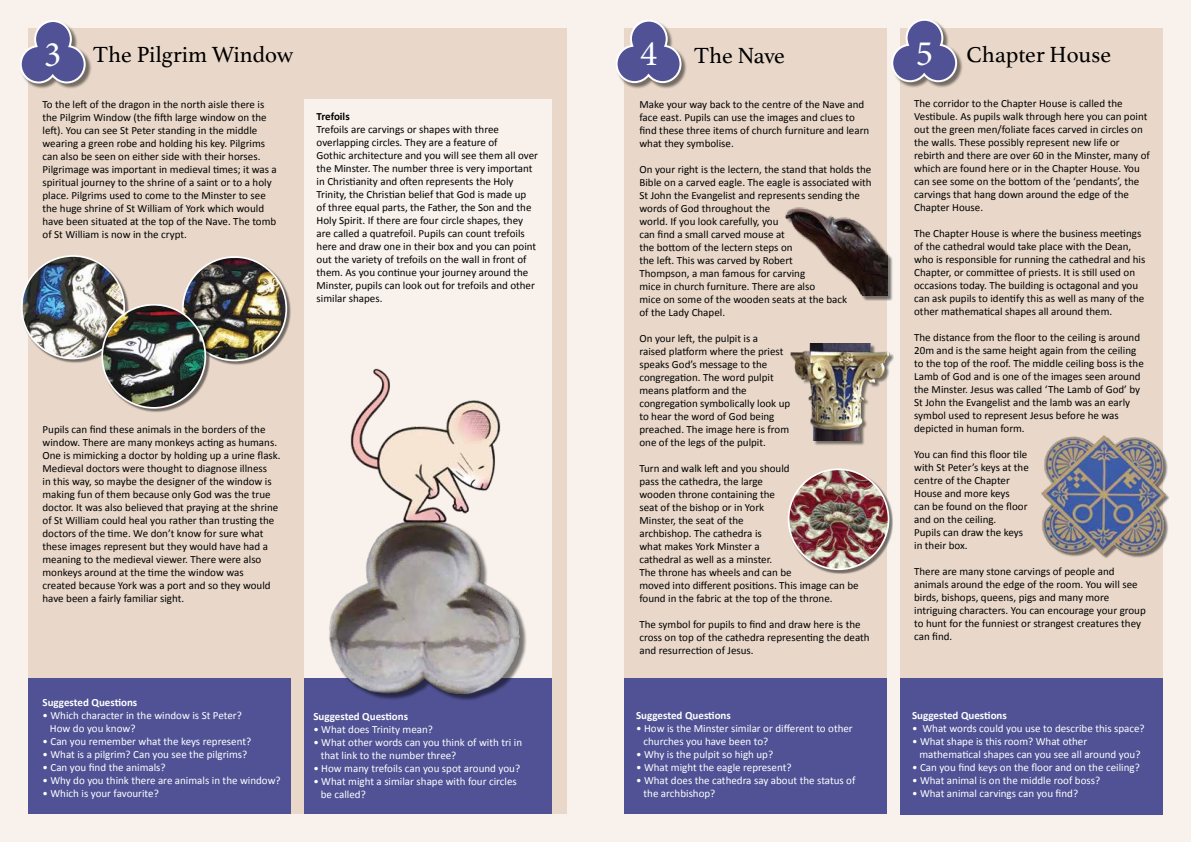
<style>
.page{position:relative;width:1191px;height:842px;background:#f8f1ec}
.page>*{position:absolute;margin:0;border:0;box-sizing:border-box;transform-origin:0 0}
.t1{font:23px "Athelas";color:#000}
.t2{font:11px/13px "Calibri";color:#000}
.t3{font:11px/13px "Calibri";color:#fff}
.t4{font:700 11px "Calibri";color:#fff}
.t5{font:700 11px "Calibri";letter-spacing:-.005em;color:#000}
.s1{font-family:"Minion Pro";font-size:36px;color:#fff}
</style>
<div class="page">
<div style="left:28px;top:28px;width:539px;height:786px;background:#e9d8c9"></div>
<div style="left:21px;top:21px;width:71px;height:69px;background:#000;opacity:.5"></div>
<svg style="left:20px;top:20px;width:67px;height:64px"></svg>
<div style="left:624px;top:28px;width:262px;height:786px;background:#e9d8c9"></div>
<div style="left:616px;top:20px;width:71px;height:69px;background:#000;opacity:.5"></div>
<svg style="left:616px;top:20px;width:66px;height:64px"></svg>
<div style="left:624px;top:678px;width:262px;height:136px;background:#505295"></div>
<div style="left:28px;top:678px;width:263px;height:136px;background:#505295"></div>
<div style="left:304px;top:678px;width:247px;height:136px;background:#505295"></div>
<div style="left:304px;top:100px;width:247px;height:578px;background:#f8f1ec"></div>
<img style="left:329px;top:524px;width:198px;height:175px">
<img style="left:350px;top:368px;width:151px;height:156px">
<div style="left:183px;top:257px;width:108px;height:108px;background:#000;opacity:.5"></div>
<img style="left:183px;top:258px;width:103px;height:101px">
<div style="left:182px;top:256px;width:105px;height:105px;border:2px solid #fff;border-radius:50%"></div>
<div style="left:21px;top:256px;width:108px;height:107px;background:#000;opacity:.5"></div>
<img style="left:23px;top:256px;width:101px;height:102px">
<div style="left:21px;top:255px;width:104px;height:104px;border:2px solid #fff;border-radius:50%"></div>
<div style="left:102px;top:305px;width:108px;height:108px;background:#000;opacity:.5"></div>
<img style="left:102px;top:305px;width:103px;height:103px;border-radius:52px">
<div style="left:101px;top:304px;width:105px;height:105px;border:2px solid #fff;border-radius:50%"></div>
<div style="left:899px;top:29px;width:263px;height:785px;background:#e9d8c9"></div>
<div style="left:892px;top:20px;width:71px;height:68px;background:#000;opacity:.5"></div>
<svg style="left:891px;top:19px;width:67px;height:64px"></svg>
<div style="left:899px;top:678px;width:263px;height:136px;background:#505295"></div>
<div style="left:788px;top:469px;width:105px;height:105px;background:#000;opacity:.5"></div>
<img style="left:788px;top:469px;width:100px;height:100px;border-radius:50px">
<div style="left:787px;top:468px;width:102px;height:102px;border:2px solid #fff;border-radius:50%"></div>
<div style="left:791px;top:344px;width:103px;height:102px;background:#000;opacity:.5"></div>
<img style="left:790px;top:344px;width:102px;height:96px">
<div style="left:786px;top:209px;width:106px;height:92px;background:#000;opacity:.5"></div>
<img style="left:785px;top:205px;width:102px;height:91px">
<div style="left:1043px;top:436px;width:126px;height:123px;background:#000;opacity:.5"></div>
<img style="left:1041px;top:435px;width:124px;height:121px">
<h1 class="t1" style="left:44px;top:36px;width:251px"><span class="s1">3</span> The Pilgrim Window</h1>
<p class="t2" style="left:43px;top:98px;width:236px">To the left of the dragon in the north aisle there is the Pilgrim Window (the fifth large window on the left). You can see St Peter standing in the middle wearing a green robe and holding his key. Pilgrims can also be seen on either side with their horses.<br>Pilgrimage was important in medieval times; it was a spiritual journey to the shrine of a saint or to a holy place. Pilgrims used to come to the Minster to see the huge shrine of St William of York which would have been situated at the top of the Nave. The tomb of St William is now in the crypt.</p>
<p class="t5" style="left:316px;top:110px;width:35px">Trefoils</p>
<p class="t2" style="left:316px;top:123px;width:223px">Trefoils are carvings or shapes with three overlapping circles. They are a feature of<br>Gothic architecture and you will see them all over the Minster. The number three is very important in Christianity and often represents the Holy Trinity, the Christian belief that God is made up of three equal parts, the Father, the Son and the Holy Spirit. If there are four circle shapes, they are called a quatrefoil. Pupils can count trefoils here and draw one in their box and you can point out the variety of trefoils on the wall in front of them. As you continue your journey around the Minster, pupils can look out for trefoils and other similar shapes.</p>
<p class="t2" style="left:43px;top:423px;width:240px">Pupils can find these animals in the borders of the window. There are many monkeys acting as humans.<br>One is mimicking a doctor by holding up a urine flask.<br>Medieval doctors were thought to diagnose illness<br>in this way, so maybe the designer of the window is making fun of them because only God was the true doctor. It was also believed that praying at the shrine of St William could heal you rather than trusting the doctors of the time. We don’t know for sure what these images represent but they would have had a meaning to the medieval viewer. There were also monkeys around at the time the window was<br>created because York was a port and so they would have been a fairly familiar sight.</p>
<p class="t4" style="left:43px;top:695px;width:96px">Suggested Questions</p>
<p class="t3" style="left:50px;top:709px;width:193px;text-indent:-7px">• Which character in the window is St Peter?<br>How do you know?</p>
<p class="t3" style="left:43px;top:735px;width:210px">• Can you remember what the keys represent?</p>
<p class="t3" style="left:43px;top:748px;width:206px">• What is a pilgrim? Can you see the pilgrims?</p>
<p class="t3" style="left:43px;top:761px;width:125px">• Can you find the animals?</p>
<p class="t3" style="left:43px;top:774px;width:240px">• Why do you think there are animals in the window?</p>
<p class="t3" style="left:43px;top:787px;width:118px">• Which is your favourite?</p>
<p class="t4" style="left:313px;top:709px;width:96px">Suggested Questions</p>
<p class="t3" style="left:313px;top:722px;width:121px">• What does Trinity mean?</p>
<p class="t3" style="left:321px;top:735px;width:203px;text-indent:-7px">• What other words can you think of with tri in that link to the number three?</p>
<p class="t3" style="left:313px;top:761px;width:208px">• How many trefoils can you spot around you?</p>
<p class="t3" style="left:321px;top:774px;width:198px;text-indent:-7px">• What might a similar shape with four circles be called?</p>
<h1 class="t1" style="left:640px;top:38px;width:146px"><span class="s1">4</span> The Nave</h1>
<p class="t2" style="left:639px;top:98px;width:231px">Make your way back to the centre of the Nave and face east. Pupils can use the images and clues to find these three items of church furniture and learn what they symbolise.</p>
<p class="t2" style="left:639px;top:163px;width:234px">On your right is the lectern, the stand that holds the Bible on a carved eagle. The eagle is associated with St John the Evangelist and represents sending the words of God throughout the<br>world. If you look carefully, you<br>can find a small carved mouse at<br>the bottom of the lectern steps on<br>the left. This was carved by Robert<br>Thompson, a man famous for carving<br>mice in church furniture. There are also<br>mice on some of the wooden seats at the back<br>of the Lady Chapel.</p>
<p class="t2" style="left:639px;top:332px;width:152px">On your left, the pulpit is a<br>raised platform where the priest speaks God’s message to the congregation. The word pulpit means platform and the congregation symbolically look up to hear the word of God being preached. The image here is from one of the legs of the pulpit.</p>
<p class="t2" style="left:639px;top:462px;width:221px">Turn and walk left and you should<br>pass the cathedra, the large<br>wooden throne containing the<br>seat of the bishop or in York<br>Minster, the seat of the<br>archbishop. The cathedra is<br>what makes York Minster a<br>cathedral as well as a minster.<br>The throne has wheels and can be<br>moved into different positions. This image can be found in the fabric at the top of the throne.</p>
<p class="t2" style="left:639px;top:618px;width:232px">The symbol for pupils to find and draw here is the cross on top of the cathedra representing the death and resurrection of Jesus.</p>
<p class="t4" style="left:636px;top:708px;width:96px">Suggested Questions</p>
<p class="t3" style="left:643px;top:722px;width:211px;text-indent:-7px">• How is the Minster similar or different to other churches you have been to?</p>
<p class="t3" style="left:636px;top:748px;width:139px">• Why is the pulpit so high up?</p>
<p class="t3" style="left:636px;top:761px;width:157px">• What might the eagle represent?</p>
<p class="t3" style="left:643px;top:774px;width:213px;text-indent:-7px">• What does the cathedra say about the status of the archbishop?</p>
<h1 class="t1" style="left:915px;top:37px;width:197px"><span class="s1">5</span> Chapter House</h1>
<p class="t2" style="left:914px;top:97px;width:237px">The corridor to the Chapter House is called the Vestibule. As pupils walk through here you can point out the green men/foliate faces carved in circles on the walls. These possibly represent new life or rebirth and there are over 60 in the Minster, many of which are found here or in the Chapter House. You can see some on the bottom of the ‘pendants’, the carvings that hang down around the edge of the Chapter House.</p>
<p class="t2" style="left:914px;top:227px;width:233px">The Chapter House is where the business meetings of the cathedral would take place with the Dean, who is responsible for running the cathedral and his Chapter, or committee of priests. It is still used on occasions today. The building is octagonal and you can ask pupils to identify this as well as many of the other mathematical shapes all around them.</p>
<p class="t2" style="left:914px;top:331px;width:231px">The distance from the floor to the ceiling is around 20m and is the same height again from the ceiling to the top of the roof. The middle ceiling boss is the Lamb of God and is one of the images seen around the Minster. Jesus was called ‘The Lamb of God’ by St John the Evangelist and the lamb was an early symbol used to represent Jesus before he was depicted in human form.</p>
<p class="t2" style="left:914px;top:448px;width:116px">You can find this floor tile with St Peter’s keys at the centre of the Chapter<br>House and more keys<br>can be found on the floor and on the ceiling.<br>Pupils can draw the keys in their box.</p>
<p class="t2" style="left:914px;top:565px;width:233px">There are many stone carvings of people and animals around the edge of the room. You will see birds, bishops, queens, pigs and many more intriguing characters. You can encourage your group to hunt for the funniest or strangest creatures they can find.</p>
<p class="t4" style="left:912px;top:708px;width:96px">Suggested Questions</p>
<p class="t3" style="left:912px;top:722px;width:234px">• What words could you use to describe this space?</p>
<p class="t3" style="left:919px;top:735px;width:222px;text-indent:-7px">• What shape is this room? What other mathematical shapes can you see all around you?</p>
<p class="t3" style="left:912px;top:761px;width:229px">• Can you find keys on the floor and on the ceiling?</p>
<p class="t3" style="left:912px;top:774px;width:190px">• What animal is on the middle roof boss?</p>
<p class="t3" style="left:912px;top:787px;width:167px">• What animal carvings can you find?</p>
</div>
